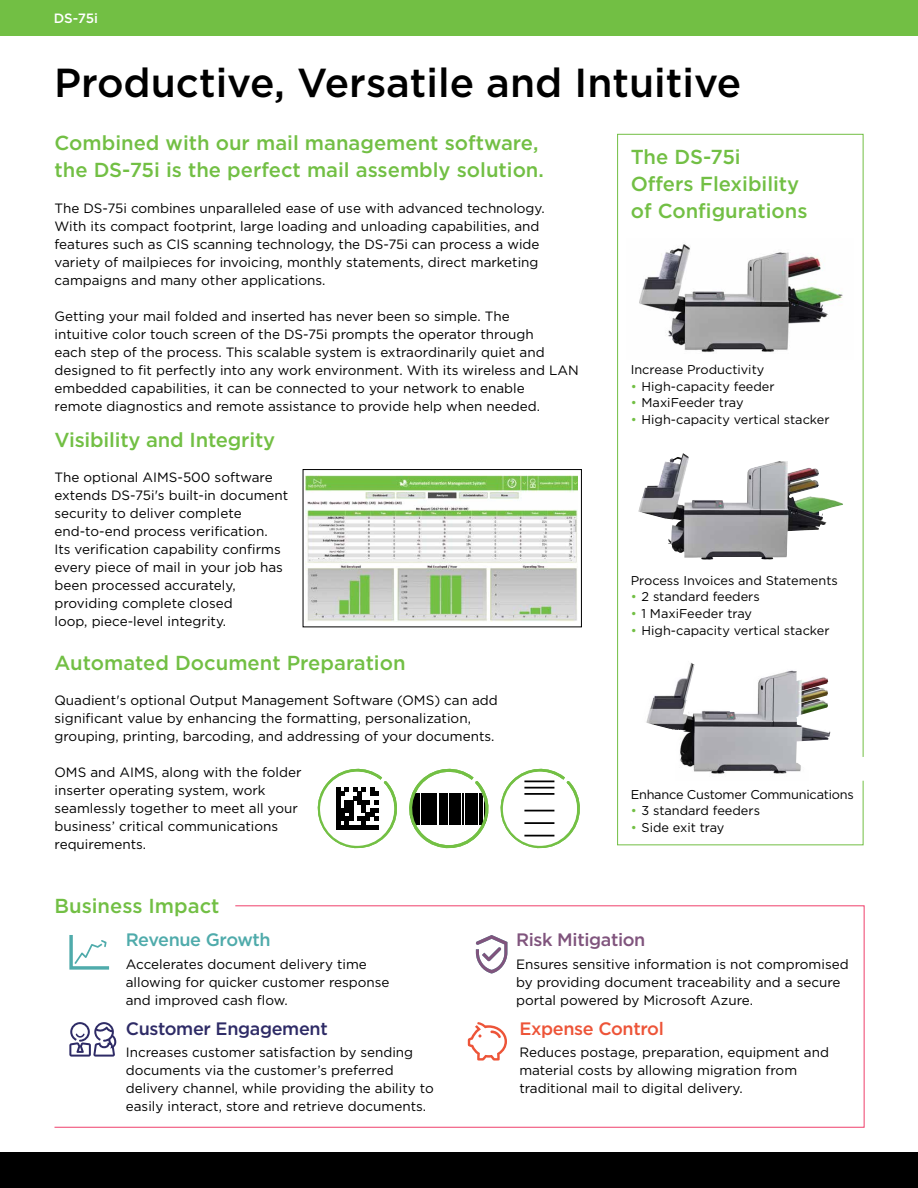
<style>
.page{position:relative;width:918px;height:1188px;background:#fff}
.page>*{position:absolute;margin:0;border:0;box-sizing:border-box;transform-origin:0 0}
.t1{font:500 40.5px "Gotham";color:#000}
.t2{font:500 20.25px/27px "Gotham";color:#72bf44}
.t3{font:500 18px "Gotham";letter-spacing:-.02em;color:#2e2b66}
.t4{font:500 18px "Gotham";letter-spacing:-.02em;color:#ed5438}
.t5{font:500 18px "Gotham";letter-spacing:-.02em;color:#80547d}
.t6{font:500 18px "Gotham";letter-spacing:-.02em;color:#4fabab}
.t7{font:13.5px/18px "Gotham";color:#000}
.t8{font:500 13.5px "Gotham";color:#fff}
.t9{font:12.75px "Gotham";color:#000}
.s1{color:#72bf44}
</style>
<div class="page">
<div style="left:0;top:0;width:918px;height:36px;background:#72bf44"></div>
<div style="left:0;top:1152px;width:918px;height:36px;background:#000"></div>
<svg style="left:617px;top:134px;width:247px;height:712px"></svg>
<img style="left:627px;top:238px;width:227px;height:121px">
<img style="left:664px;top:453px;width:19px;height:12px">
<img style="left:642px;top:661px;width:188px;height:120px">
<svg style="left:318px;top:769px;width:262px;height:80px"></svg>
<img style="left:306px;top:475px;width:272px;height:146px">
<div style="left:303px;top:469px;width:279px;height:158px;border:1px solid #000"></div>
<svg style="left:54px;top:905px;width:811px;height:223px"></svg>
<svg style="left:68px;top:932px;width:44px;height:39px"></svg>
<svg style="left:69px;top:1022px;width:47px;height:34px"></svg>
<svg style="left:468px;top:1022px;width:39px;height:39px"></svg>
<svg style="left:476px;top:935px;width:31px;height:38px"></svg>
<p class="t8" style="left:54px;top:10px;width:46px">DS-75i</p>
<h1 class="t1" style="left:54px;top:56px;width:689px">Productive, Versatile and Intuitive</h1>
<h2 class="t2" style="left:55px;top:129px;width:491px">Combined with our mail management software, the DS-75i is the perfect mail assembly solution.</h2>
<p class="t7" style="left:55px;top:199px;width:492px">The DS-75i combines unparalleled ease of use with advanced technology.<br>With its compact footprint, large loading and unloading capabilities, and features such as CIS scanning technology, the DS-75i can process a wide variety of mailpieces for invoicing, monthly statements, direct marketing campaigns and many other applications.</p>
<p class="t7" style="left:55px;top:307px;width:526px">Getting your mail folded and inserted has never been so simple. The<br>intuitive color touch screen of the DS-75i prompts the operator through<br>each step of the process. This scalable system is extraordinarily quiet and designed to fit perfectly into any work environment. With its wireless and LAN embedded capabilities, it can be connected to your network to enable<br>remote diagnostics and remote assistance to provide help when needed.</p>
<h2 class="t2" style="left:55px;top:426px;width:222px">Visibility and Integrity</h2>
<p class="t7" style="left:55px;top:468px;width:235px">The optional AIMS-500 software extends DS-75i's built-in document security to deliver complete end-to-end process verification.<br>Its verification capability confirms every piece of mail in your job has been processed accurately, providing complete closed<br>loop, piece-level integrity.</p>
<h2 class="t2" style="left:55px;top:649px;width:353px">Automated Document Preparation</h2>
<p class="t7" style="left:55px;top:691px;width:445px">Quadient's optional Output Management Software (OMS) can add significant value by enhancing the formatting, personalization, grouping, printing, barcoding, and addressing of your documents.</p>
<p class="t7" style="left:55px;top:763px;width:249px">OMS and AIMS, along with the folder inserter operating system, work seamlessly together to meet all your business’ critical communications requirements.</p>
<h2 class="t2" style="left:631px;top:143px;width:178px">The DS-75i<br>Offers Flexibility of Configurations</h2>
<p class="t9" style="left:631px;top:361px;width:135px">Increase Productivity</p>
<p class="t9" style="left:631px;top:378px;width:145px"><span class="s1">•</span> High-capacity feeder</p>
<p class="t9" style="left:631px;top:394px;width:114px"><span class="s1">•</span> MaxiFeeder tray</p>
<p class="t9" style="left:631px;top:411px;width:200px"><span class="s1">•</span> High-capacity vertical stacker</p>
<p class="t9" style="left:631px;top:572px;width:209px">Process Invoices and Statements</p>
<p class="t9" style="left:631px;top:589px;width:131px"><span class="s1">•</span> 2 standard feeders</p>
<p class="t9" style="left:631px;top:605px;width:123px"><span class="s1">•</span> 1 MaxiFeeder tray</p>
<p class="t9" style="left:631px;top:622px;width:200px"><span class="s1">•</span> High-capacity vertical stacker</p>
<p class="t9" style="left:631px;top:786px;width:225px">Enhance Customer Communications</p>
<p class="t9" style="left:631px;top:802px;width:131px"><span class="s1">•</span> 3 standard feeders</p>
<p class="t9" style="left:631px;top:819px;width:95px"><span class="s1">•</span> Side exit tray</p>
<h2 class="t2" style="left:55px;top:892px;width:167px">Business Impact</h2>
<h3 class="t6" style="left:126px;top:928px;width:146px">Revenue Growth</h3>
<h3 class="t5" style="left:516px;top:928px;width:131px">Risk Mitigation</h3>
<p class="t7" style="left:126px;top:955px;width:265px">Accelerates document delivery time allowing for quicker customer response and improved cash flow.</p>
<p class="t7" style="left:516px;top:955px;width:334px">Ensures sensitive information is not compromised by providing document traceability and a secure portal powered by Microsoft Azure.</p>
<h3 class="t3" style="left:126px;top:1017px;width:203px">Customer Engagement</h3>
<h3 class="t4" style="left:519px;top:1017px;width:146px">Expense Control</h3>
<p class="t7" style="left:126px;top:1043px;width:309px">Increases customer satisfaction by sending documents via the customer’s preferred delivery channel, while providing the ability to easily interact, store and retrieve documents.</p>
<p class="t7" style="left:519px;top:1043px;width:311px">Reduces postage, preparation, equipment and material costs by allowing migration from traditional mail to digital delivery.</p>
</div>
